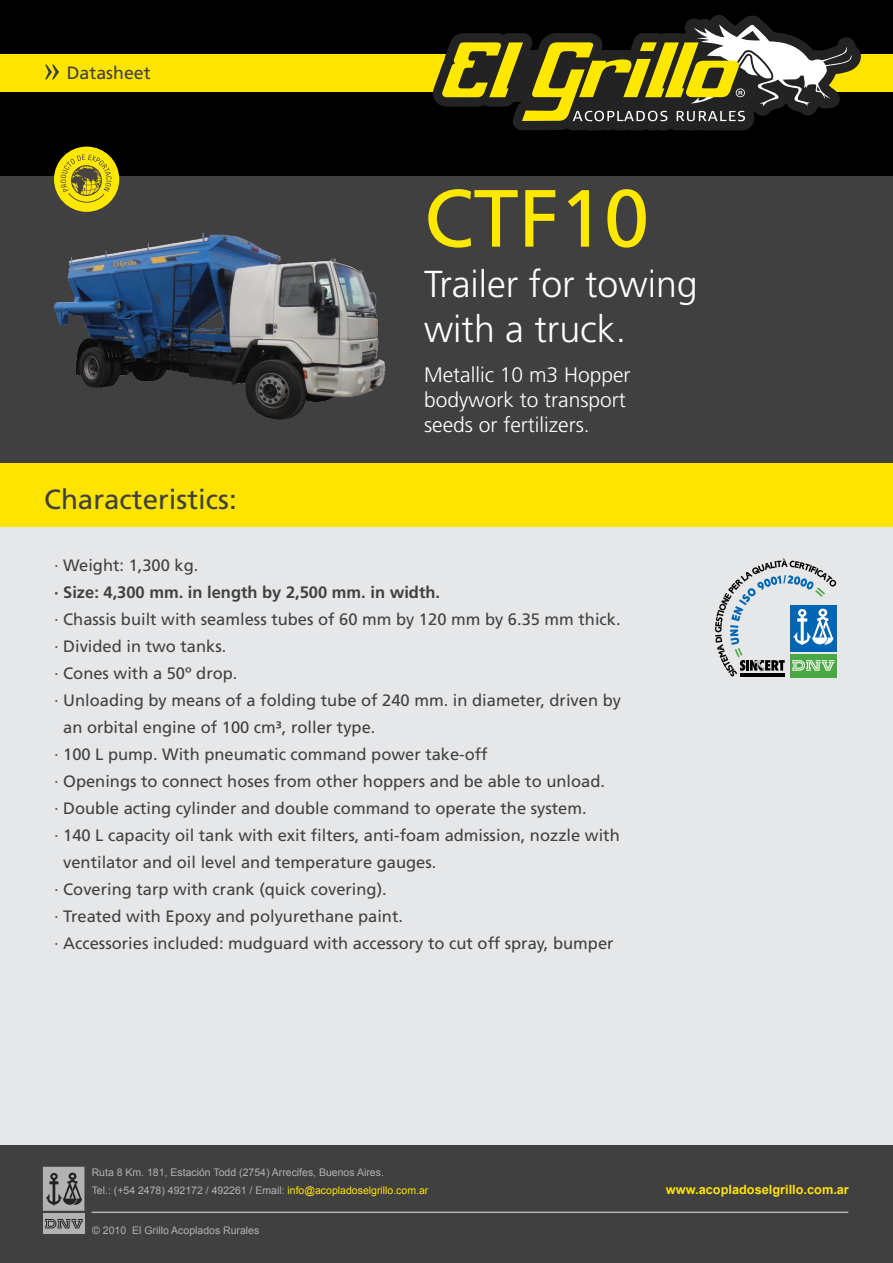
<style>
.page{position:relative;width:893px;height:1263px;background:#404040}
.page>*{position:absolute;margin:0;border:0;box-sizing:border-box;transform-origin:0 0}
.t1{font:81px "Frutiger";color:#ffe800}
.t2{font:300 37.5px/45px "Frutiger";color:#fff}
.t3{font:27.75px "Frutiger";color:#404040}
.t4{font:300 21px/25.2px "Frutiger";color:#fff}
.t5{font:17.7px "Frutiger";color:#404040}
.t6{font:16.5px "Frutiger";color:#414042}
.t7{font:700 16.5px "Frutiger";color:#414042}
.t8{font:700 12.75px "Arial";color:#ffe400}
.t9{font:10.5px/18px "Arial";color:#b2b2b2}
.s1{color:#ffe400}
</style>
<div class="page">
<div style="left:0;top:0;width:893px;height:176px;background:#000"></div>
<div style="left:0;top:54px;width:893px;height:38px;background:#ffe400"></div>
<svg style="left:433px;top:15px;width:421px;height:116px"></svg>
<svg style="left:43px;top:1167px;width:41px;height:44px;background:#8f8f8f"></svg>
<div style="left:43px;top:1213px;width:41px;height:21px;background:#b2b2b2"></div>
<svg style="left:45px;top:1219px;width:38px;height:9px"></svg>
<hr style="left:92px;top:1211px;width:756px;height:2px;background:#b2b2b2">
<svg style="left:45px;top:65px;width:14px;height:14px"></svg>
<div style="left:0;top:465px;width:893px;height:680px;background:#e6e7e8"></div>
<div style="left:0;top:464px;width:893px;height:62px;background:#ffe400"></div>
<div style="left:790px;top:654px;width:46px;height:23px;background:#48a842"></div>
<hr style="left:740px;top:673px;width:45px;height:4px;background:#000">
<svg style="left:715px;top:559px;width:121px;height:117px"></svg>
<img style="left:53px;top:232px;width:333px;height:188px">
<div style="left:54px;top:147px;width:65px;height:65px;background:#ffe800;border-radius:33px"></div>
<svg style="left:60px;top:154px;width:52px;height:49px"></svg>
<p class="t5" style="left:67px;top:62px;width:85px">Datasheet</p>
<h3 class="t3" style="left:44px;top:483px;width:194px">Characteristics:</h3>
<h1 class="t1" style="left:424px;top:171px;width:227px">CTF10</h1>
<h2 class="t2" style="left:424px;top:262px;width:275px">Trailer for towing with a truck.</h2>
<p class="t4" style="left:424px;top:362px;width:208px">Metallic 10 m3 Hopper bodywork to transport seeds or fertilizers.</p>
<p class="t6" style="left:54px;top:555px;width:146px">· Weight: 1,300 kg.</p>
<p class="t7" style="left:54px;top:582px;width:388px">· Size: 4,300 mm. in length by 2,500 mm. in width.</p>
<p class="t6" style="left:54px;top:609px;width:568px">· Chassis built with seamless tubes of 60 mm by 120 mm by 6.35 mm thick.</p>
<p class="t6" style="left:54px;top:636px;width:174px">· Divided in two tanks.</p>
<p class="t6" style="left:54px;top:663px;width:185px">· Cones with a 50º drop.</p>
<p class="t6" style="left:54px;top:690px;width:568px">· Unloading by means of a folding tube of 240 mm. in diameter, driven by</p>
<p class="t6" style="left:63px;top:717px;width:314px">an orbital engine of 100 cm³, roller type.</p>
<p class="t6" style="left:54px;top:744px;width:435px">· 100 L pump. With pneumatic command power take-off</p>
<p class="t6" style="left:54px;top:771px;width:553px">· Openings to connect hoses from other hoppers and be able to unload.</p>
<p class="t6" style="left:54px;top:798px;width:534px">· Double acting cylinder and double command to operate the system.</p>
<p class="t6" style="left:54px;top:825px;width:567px">· 140 L capacity oil tank with exit filters, anti-foam admission, nozzle with</p>
<p class="t6" style="left:63px;top:852px;width:375px">ventilator and oil level and temperature gauges.</p>
<p class="t6" style="left:54px;top:879px;width:334px">· Covering tarp with crank (quick covering).</p>
<p class="t6" style="left:54px;top:906px;width:351px">· Treated with Epoxy and polyurethane paint.</p>
<p class="t6" style="left:54px;top:933px;width:561px">· Accessories included: mudguard with accessory to cut off spray, bumper</p>
<p class="t9" style="left:92px;top:1163px;width:338px">Ruta 8 Km. 181, Estación Todd (2754) Arrecifes, Buenos Aires.<br>Tel.: (+54 2478) 492172 / 492261 / Email: <span class="s1">info@acopladoselgrillo.com.ar</span></p>
<p class="t9" style="left:92px;top:1221px;width:169px">© 2010 El Grillo Acoplados Rurales</p>
<p class="t8" style="left:666px;top:1181px;width:184px">www.acopladoselgrillo.com.ar</p>
</div>
